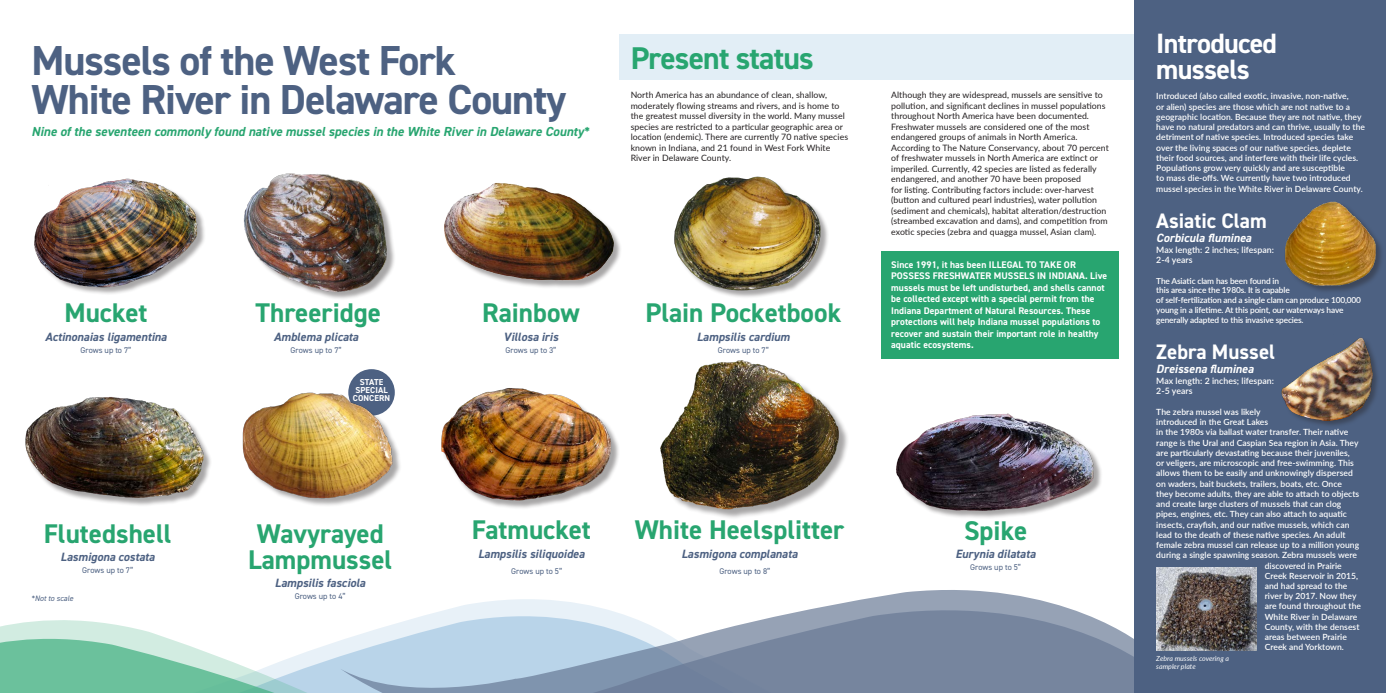
<style>
.page{position:relative;width:1386px;height:693px;background:#fff}
.page>*{position:absolute;margin:0;border:0;box-sizing:border-box;transform-origin:0 0}
.t1{font:700 42px/39.4px "DIN2014";letter-spacing:-.025em;color:#4d6182}
.t2{font:700 31.5px "DIN2014";letter-spacing:-.025em;color:#28a570}
.t3{font:700 28px/25.4px "DIN2014";letter-spacing:-.025em;color:#fff}
.t4{font:700 27.12px "DIN2014";color:#28a570}
.t5{font:700 21px "DIN2014";color:#fff}
.t6{font:italic 700 13.12px "DIN2014";color:#28a570}
.t7{font:italic 700 12.08px "DIN2014";color:#4d6182}
.t8{font:italic 700 12.08px "DIN2014";color:#fff}
.t9{font:700 9.62px/11.5px "DIN2014";letter-spacing:.005em;color:#fff}
.t10{font:8.75px/10.5px "Lato";letter-spacing:.005em;color:#231f20}
.t11{font:600 8.75px/10.5px "Lato";letter-spacing:.005em;color:#fff}
.t12{font:700 8.66px/8.1px "DIN2014";letter-spacing:.01em;color:#fff;text-align:center}
.t13{font:600 8.58px/10.2px "Lato";letter-spacing:.005em;color:#fff}
.t14{font:600 8.31px/10px "Lato";letter-spacing:-.015em;color:#fff}
.t15{font:8.31px "DIN2014";color:#4d6182}
.t16{font:italic 7.88px "DIN2014";color:#4d6182}
.t17{font:italic 7px/7.9px "Lato";letter-spacing:.005em;color:#fff}
</style>
<div class="page">
<svg style="left:0;top:620px;width:166px;height:18px;fill:#d2ece1"></svg>
<svg style="left:462px;top:590px;width:599px;height:16px"></svg>
<svg style="left:0;top:638px;width:246px;height:55px"></svg>
<svg style="left:246px;top:606px;width:888px;height:87px"></svg>
<div style="left:881px;top:252px;width:238px;height:107px;background:#28a570"></div>
<div style="left:620px;top:34px;width:514px;height:45px;background:#e2eef6"></div>
<div style="left:348px;top:369px;width:47px;height:47px;background:#4d6182;border-radius:50%"></div>
<div style="left:245px;top:394px;width:157px;height:113px;background:#231f20;opacity:.4"></div>
<img style="left:242px;top:392px;width:154px;height:106px">
<div style="left:443px;top:389px;width:177px;height:121px;background:#231f20;opacity:.4"></div>
<img style="left:441px;top:388px;width:179px;height:117px">
<div style="left:662px;top:362px;width:187px;height:158px;background:#231f20;opacity:.4"></div>
<img style="left:660px;top:360px;width:188px;height:153px">
<img style="left:34px;top:178px;width:169px;height:115px">
<div style="left:245px;top:175px;width:151px;height:126px;background:#231f20;opacity:.4"></div>
<img style="left:203px;top:173px;width:193px;height:123px">
<img style="left:444px;top:183px;width:177px;height:105px">
<div style="left:675px;top:178px;width:154px;height:121px;background:#231f20;opacity:.4"></div>
<img style="left:674px;top:176px;width:155px;height:115px">
<img style="left:896px;top:413px;width:205px;height:105px">
<div style="left:1134px;top:0;width:252px;height:693px;background:#4d6182"></div>
<div style="left:27px;top:399px;width:185px;height:108px;background:#231f20;opacity:.4"></div>
<img style="left:25px;top:397px;width:181px;height:102px">
<div style="left:1285px;top:201px;width:99px;height:93px;background:#231f20;opacity:.4"></div>
<img style="left:1285px;top:201px;width:92px;height:88px">
<img style="left:1281px;top:337px;width:97px;height:87px">
<img style="left:1156px;top:567px;width:101px;height:83px">
<p class="t1" style="left:32px;top:40px;width:536px">Mussels of the West Fork<br>White River in Delaware County</p>
<p class="t6" style="left:32px;top:122px;width:559px">Nine of the seventeen commonly found native mussel species in the White River in Delaware County*</p>
<p class="t2" style="left:631px;top:37px;width:185px">Present status</p>
<p class="t10" style="left:631px;top:90px;width:219px">North America has an abundance of clean, shallow, moderately flowing streams and rivers, and is home to the greatest mussel diversity in the world. Many mussel species are restricted to a particular geographic area or location (endemic). There are currently 70 native species known in Indiana, and 21 found in West Fork White River in Delaware County.</p>
<p class="t10" style="left:891px;top:90px;width:219px">Although they are widespread, mussels are sensitive to pollution, and significant declines in mussel populations throughout North America have been documented.<br>Freshwater mussels are considered one of the most endangered groups of animals in North America.<br>According to The Nature Conservancy, about 70 percent of freshwater mussels in North America are extinct or imperiled. Currently, 42 species are listed as federally endangered, and another 70 have been proposed<br>for listing. Contributing factors include: over-harvest (button and cultured pearl industries), water pollution (sediment and chemicals), habitat alteration/destruction (streambed excavation and dams), and competition from exotic species (zebra and quagga mussel, Asian clam).</p>
<p class="t4" style="left:64px;top:295px;width:85px">Mucket</p>
<p class="t15" style="left:80px;top:345px;width:53px">Grows up to 7”</p>
<p class="t7" style="left:45px;top:329px;width:123px">Actinonaias ligamentina</p>
<p class="t4" style="left:256px;top:295px;width:127px">Threeridge</p>
<p class="t15" style="left:291px;top:345px;width:53px">Grows up to 7”</p>
<p class="t7" style="left:274px;top:329px;width:86px">Amblema plicata</p>
<p class="t4" style="left:482px;top:295px;width:99px">Rainbow</p>
<p class="t15" style="left:505px;top:345px;width:53px">Grows up to 3”</p>
<p class="t7" style="left:504px;top:329px;width:56px">Villosa iris</p>
<p class="t4" style="left:645px;top:295px;width:197px">Plain Pocketbook</p>
<p class="t15" style="left:718px;top:345px;width:53px">Grows up to 7”</p>
<p class="t7" style="left:697px;top:329px;width:94px">Lampsilis cardium</p>
<p class="t9" style="left:891px;top:258px;width:217px">Since 1991, it has been ILLEGAL TO TAKE OR POSSESS FRESHWATER MUSSELS IN INDIANA. Live mussels must be left undisturbed, and shells cannot be collected except with a special permit from the Indiana Department of Natural Resources. These protections will help Indiana mussel populations to recover and sustain their important role in healthy aquatic ecosystems.</p>
<p class="t12" style="left:353px;top:377px;width:39px">STATE<br>SPECIAL<br>CONCERN</p>
<p class="t4" style="left:44px;top:516px;width:129px">Flutedshell</p>
<p class="t15" style="left:82px;top:565px;width:53px">Grows up to 7”</p>
<p class="t7" style="left:61px;top:549px;width:96px">Lasmigona costata</p>
<p class="t16" style="left:32px;top:593px;width:43px">*Not to scale</p>
<p class="t4" style="left:257px;top:516px;width:129px">Wavyrayed</p>
<p class="t4" style="left:248px;top:541px;width:146px">Lampmussel</p>
<p class="t15" style="left:295px;top:591px;width:53px">Grows up to 4”</p>
<p class="t7" style="left:275px;top:575px;width:92px">Lampsilis fasciola</p>
<p class="t4" style="left:472px;top:512px;width:121px">Fatmucket</p>
<p class="t15" style="left:511px;top:566px;width:53px">Grows up to 5”</p>
<p class="t7" style="left:478px;top:546px;width:108px">Lampsilis siliquoidea</p>
<p class="t4" style="left:635px;top:512px;width:211px">White Heelsplitter</p>
<p class="t15" style="left:719px;top:566px;width:53px">Grows up to 8”</p>
<p class="t7" style="left:682px;top:546px;width:118px">Lasmigona complanata</p>
<p class="t4" style="left:964px;top:512px;width:65px">Spike</p>
<p class="t15" style="left:970px;top:562px;width:53px">Grows up to 5”</p>
<p class="t7" style="left:956px;top:546px;width:82px">Eurynia dilatata</p>
<p class="t3" style="left:1156px;top:31px;width:122px">Introduced mussels</p>
<p class="t13" style="left:1156px;top:91px;width:210px">Introduced (also called exotic, invasive, non-native,<br>or alien) species are those which are not native to a geographic location. Because they are not native, they have no natural predators and can thrive, usually to the detriment of native species. Introduced species take over the living spaces of our native species, deplete their food sources, and interfere with their life cycles.<br>Populations grow very quickly and are susceptible<br>to mass die-offs. We currently have two introduced mussel species in the White River in Delaware County.</p>
<p class="t5" style="left:1156px;top:207px;width:112px">Asiatic Clam</p>
<p class="t8" style="left:1156px;top:230px;width:97px">Corbicula fluminea</p>
<p class="t11" style="left:1156px;top:244px;width:119px">Max length: 2 inches; lifespan:<br>2-4 years</p>
<p class="t14" style="left:1156px;top:275px;width:206px">The Asiatic clam has been found in<br>this area since the 1980s. It is capable<br>of self-fertilization and a single clam can produce 100,000 young in a lifetime. At this point, our waterways have generally adapted to this invasive species.</p>
<p class="t5" style="left:1156px;top:338px;width:120px">Zebra Mussel</p>
<p class="t8" style="left:1156px;top:361px;width:99px">Dreissena fluminea</p>
<p class="t11" style="left:1156px;top:375px;width:119px">Max length: 2 inches; lifespan:<br>2-5 years</p>
<p class="t13" style="left:1156px;top:406px;width:106px">The zebra mussel was likely</p>
<p class="t13" style="left:1156px;top:417px;width:113px">introduced in the Great Lakes</p>
<p class="t13" style="left:1156px;top:427px;width:193px">in the 1980s via ballast water transfer. Their native</p>
<p class="t13" style="left:1156px;top:437px;width:204px">range is the Ural and Caspian Sea region in Asia. They</p>
<p class="t13" style="left:1156px;top:447px;width:195px">are particularly devastating because their juveniles,</p>
<p class="t13" style="left:1156px;top:458px;width:199px">or veligers, are microscopic and free-swimming. This</p>
<p class="t13" style="left:1156px;top:468px;width:198px">allows them to be easily and unknowingly dispersed</p>
<p class="t13" style="left:1156px;top:478px;width:187px">on waders, bait buckets, trailers, boats, etc. Once</p>
<p class="t13" style="left:1156px;top:488px;width:205px">they become adults, they are able to attach to objects</p>
<p class="t13" style="left:1156px;top:499px;width:187px">and create large clusters of mussels that can clog</p>
<p class="t13" style="left:1156px;top:509px;width:192px">pipes, engines, etc. They can also attach to aquatic</p>
<p class="t13" style="left:1156px;top:519px;width:195px">insects, crayfish, and our native mussels, which can</p>
<p class="t13" style="left:1156px;top:529px;width:191px">lead to the death of these native species. An adult</p>
<p class="t13" style="left:1156px;top:539px;width:204px">female zebra mussel can release up to a million young</p>
<p class="t13" style="left:1156px;top:550px;width:202px">during a single spawning season. Zebra mussels were</p>
<p class="t13" style="left:1265px;top:560px;width:78px">discovered in Prairie</p>
<p class="t13" style="left:1265px;top:570px;width:95px">Creek Reservoir in 2015,</p>
<p class="t13" style="left:1265px;top:580px;width:84px">and had spread to the</p>
<p class="t13" style="left:1265px;top:591px;width:93px">river by 2017. Now they</p>
<p class="t13" style="left:1265px;top:601px;width:98px">are found throughout the</p>
<p class="t13" style="left:1265px;top:611px;width:94px">White River in Delaware</p>
<p class="t13" style="left:1265px;top:621px;width:96px">County, with the densest</p>
<p class="t13" style="left:1265px;top:632px;width:84px">areas between Prairie</p>
<p class="t13" style="left:1265px;top:642px;width:81px">Creek and Yorktown.</p>
<p class="t17" style="left:1156px;top:655px;width:74px">Zebra mussels covering a sampler plate</p>
</div>
